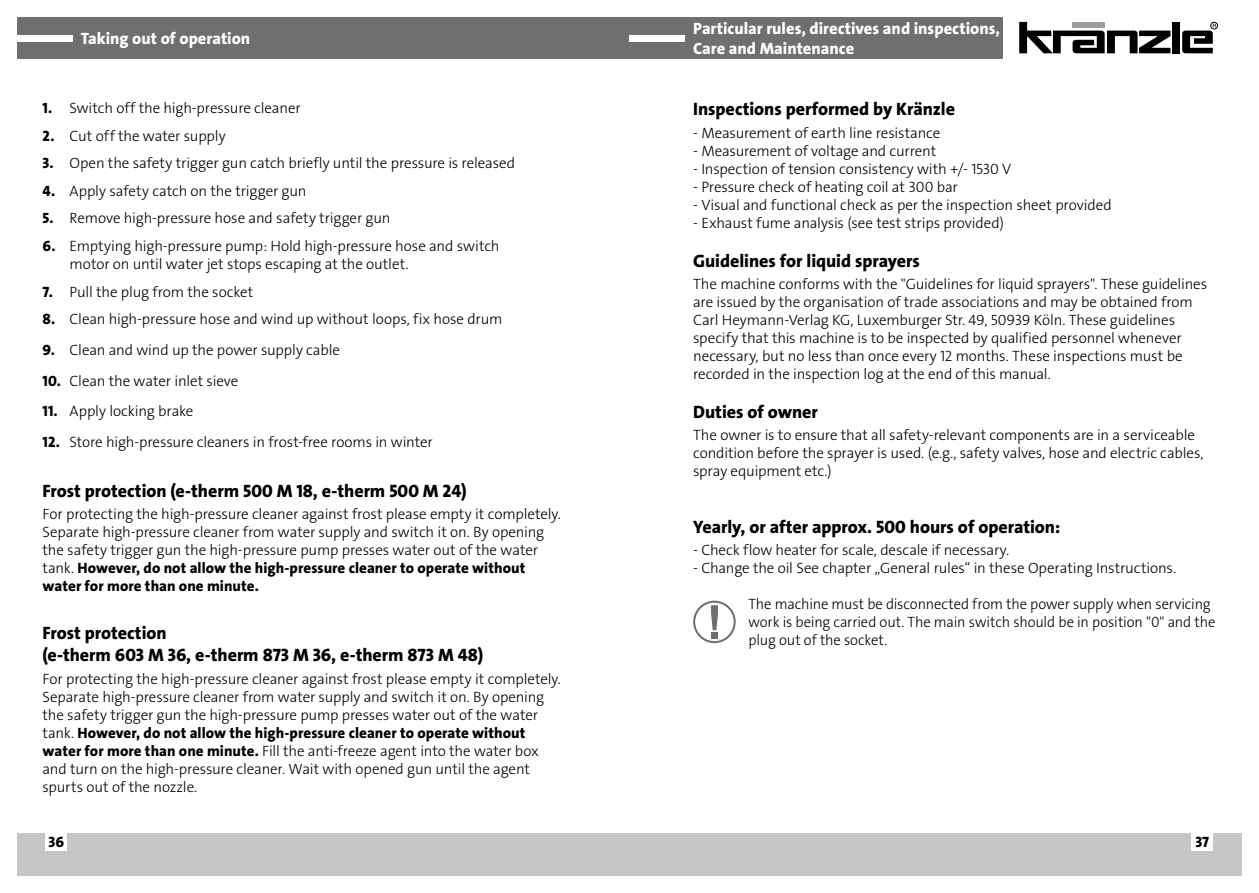
<style>
.page{position:relative;width:1259px;height:893px;background:#fff}
.page>*{position:absolute;margin:0;border:0;box-sizing:border-box;transform-origin:0 0}
.t1{font:18px/22.2px "The Sans LP8 Ex Bld";letter-spacing:-.005em;color:#000}
.t2{font:16.5px/19.8px "The Sans LP8 Ex Bld";color:#fff}
.t3{font:15px/18px "The Sans LP3 Lig";letter-spacing:-.01em;color:#000}
.t4{font:15px/18px "The Sans LP8 Ex Bld";letter-spacing:.005em;color:#000}
.s1{font-family:"The Sans LP8 Ex Bld"}
.s2{font-family:"The Sans LP3 Lig"}
</style>
<div class="page">
<div style="left:629px;top:833px;width:613px;height:43px;background:#c6c6c6"></div>
<div style="left:17px;top:833px;width:612px;height:43px;background:#c6c6c6"></div>
<div style="left:1191px;top:833px;width:22px;height:18px;background:#fff"></div>
<div style="left:46px;top:833px;width:21px;height:18px;background:#fff"></div>
<div style="left:17px;top:17px;width:985px;height:41px;background:#706f6f"></div>
<div style="left:17px;top:35px;width:55px;height:6px;background:#fff"></div>
<div style="left:629px;top:35px;width:56px;height:6px;background:#fff"></div>
<svg style="left:1019px;top:22px;width:151px;height:31px"></svg>
<div style="left:1172px;top:22px;width:7px;height:31px;background:#000"></div>
<div style="left:1210px;top:22px;width:7px;height:7px;border:1px solid #000;border-radius:50%"></div>
<svg style="left:1182px;top:24px;width:34px;height:29px"></svg>
<svg style="left:693px;top:601px;width:42px;height:42px"></svg>
<div style="left:711px;top:632px;width:7px;height:7px;background:#706f6f"></div>
<p class="t2" style="left:81px;top:28px;width:171px">Taking out of operation</p>
<p class="t3" style="left:43px;top:99px;width:259px"><span class="s1">1.</span> Switch off the high-pressure cleaner</p>
<p class="t3" style="left:43px;top:127px;width:185px"><span class="s1">2.</span> Cut off the water supply</p>
<p class="t3" style="left:43px;top:154px;width:474px"><span class="s1">3.</span> Open the safety trigger gun catch briefly until the pressure is released</p>
<p class="t3" style="left:43px;top:182px;width:265px"><span class="s1">4.</span> Apply safety catch on the trigger gun</p>
<p class="t3" style="left:43px;top:209px;width:349px"><span class="s1">5.</span> Remove high-pressure hose and safety trigger gun</p>
<p class="t3" style="left:70px;top:237px;width:431px;text-indent:-27px"><span class="s1">6.</span> Emptying high-pressure pump: Hold high-pressure hose and switch motor on until water jet stops escaping at the outlet.</p>
<p class="t3" style="left:43px;top:283px;width:212px"><span class="s1">7.</span> Pull the plug from the socket</p>
<p class="t3" style="left:43px;top:310px;width:461px"><span class="s1">8.</span> Clean high-pressure hose and wind up without loops, fix hose drum</p>
<p class="t3" style="left:43px;top:341px;width:299px"><span class="s1">9.</span> Clean and wind up the power supply cable</p>
<p class="t3" style="left:43px;top:372px;width:197px"><span class="s1">10.</span> Clean the water inlet sieve</p>
<p class="t3" style="left:43px;top:402px;width:152px"><span class="s1">11.</span> Apply locking brake</p>
<p class="t3" style="left:43px;top:433px;width:392px"><span class="s1">12.</span> Store high-pressure cleaners in frost-free rooms in winter</p>
<p class="t1" style="left:43px;top:480px;width:426px">Frost protection (e-therm 500 M 18, e-therm 500 M 24)</p>
<p class="t3" style="left:43px;top:505px;width:520px">For protecting the high-pressure cleaner against frost please empty it completely.<br>Separate high-pressure cleaner from water supply and switch it on. By opening the safety trigger gun the high-pressure pump presses water out of the water</p>
<p class="t4" style="left:43px;top:559px;width:484px"><span class="s2">tank.</span> However, do not allow the high-pressure cleaner to operate without water for more than one minute.</p>
<p class="t1" style="left:43px;top:622px;width:442px">Frost protection<br>(e-therm 603 M 36, e-therm 873 M 36, e-therm 873 M 48)</p>
<p class="t3" style="left:43px;top:670px;width:520px">For protecting the high-pressure cleaner against frost please empty it completely.<br>Separate high-pressure cleaner from water supply and switch it on. By opening the safety trigger gun the high-pressure pump presses water out of the water</p>
<p class="t4" style="left:43px;top:724px;width:484px"><span class="s2">tank.</span> However, do not allow the high-pressure cleaner to operate without</p>
<p class="t3" style="left:43px;top:742px;width:498px"><span class="s1">water for more than one minute.</span> Fill the anti-freeze agent into the water box and turn on the high-pressure cleaner. Wait with opened gun until the agent spurts out of the nozzle.</p>
<p class="t2" style="left:693px;top:19px;width:308px">Particular rules, directives and inspections,<br>Care and Maintenance</p>
<p class="t1" style="left:693px;top:98px;width:263px">Inspections performed by Kränzle</p>
<p class="t3" style="left:693px;top:124px;width:249px">- Measurement of earth line resistance</p>
<p class="t3" style="left:693px;top:142px;width:245px">- Measurement of voltage and current</p>
<p class="t3" style="left:693px;top:160px;width:320px">- Inspection of tension consistency with +/- 1530 V</p>
<p class="t3" style="left:693px;top:178px;width:266px">- Pressure check of heating coil at 300 bar</p>
<p class="t3" style="left:693px;top:196px;width:420px">- Visual and functional check as per the inspection sheet provided</p>
<p class="t3" style="left:693px;top:214px;width:312px">- Exhaust fume analysis (see test strips provided)</p>
<p class="t1" style="left:693px;top:250px;width:228px">Guidelines for liquid sprayers</p>
<p class="t3" style="left:693px;top:275px;width:515px">The machine conforms with the "Guidelines for liquid sprayers". These guidelines are issued by the organisation of trade associations and may be obtained from Carl Heymann-Verlag KG, Luxemburger Str. 49, 50939 Köln. These guidelines specify that this machine is to be inspected by qualified personnel whenever necessary, but no less than once every 12 months. These inspections must be recorded in the inspection log at the end of this manual.</p>
<p class="t1" style="left:693px;top:401px;width:126px">Duties of owner</p>
<p class="t3" style="left:693px;top:426px;width:512px">The owner is to ensure that all safety-relevant components are in a serviceable condition before the sprayer is used. (e.g., safety valves, hose and electric cables, spray equipment etc.)</p>
<p class="t1" style="left:693px;top:516px;width:369px">Yearly, or after approx. 500 hours of operation:</p>
<p class="t3" style="left:693px;top:541px;width:318px">- Check flow heater for scale, descale if necessary.</p>
<p class="t3" style="left:693px;top:559px;width:484px">- Change the oil See chapter „General rules“ in these Operating Instructions.</p>
<p class="t3" style="left:748px;top:595px;width:468px">The machine must be disconnected from the power supply when servicing work is being carried out. The main switch should be in position "0" and the plug out of the socket.</p>
<p class="t4" style="left:49px;top:833px;width:17px">36</p>
<p class="t4" style="left:1195px;top:833px;width:15px">37</p>
</div>
